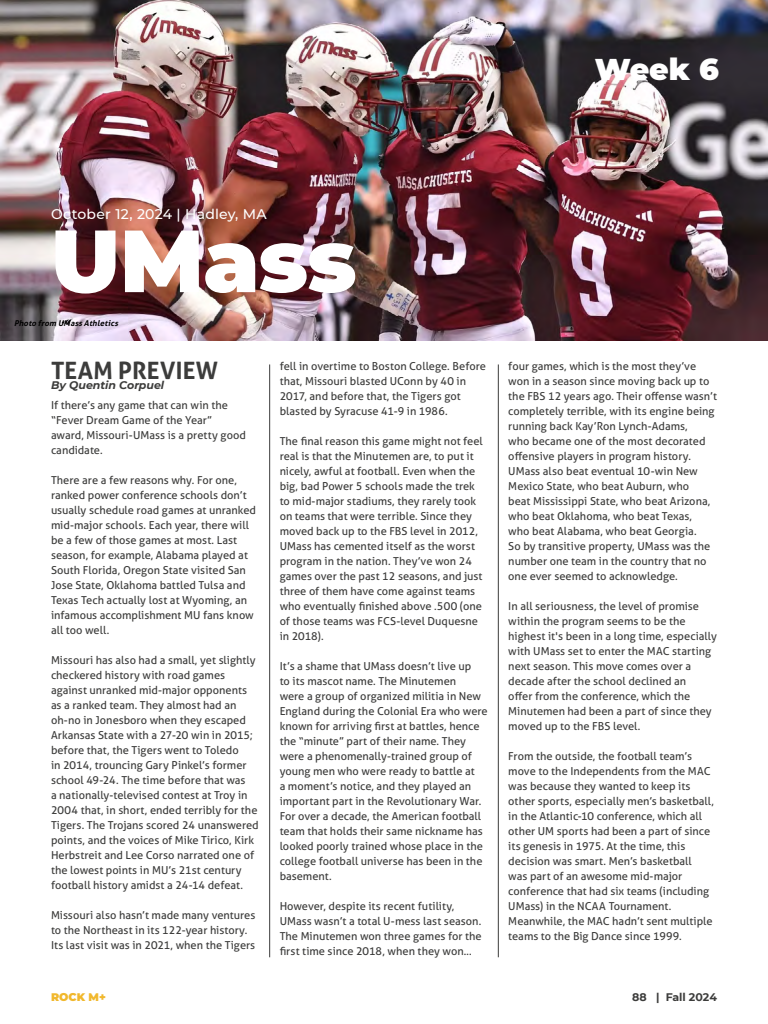
<style>
.page{position:relative;width:768px;height:1024px;background:#fff}
.page>*{position:absolute;margin:0;border:0;box-sizing:border-box;transform-origin:0 0}
.t1{font:900 88px "Montserrat";letter-spacing:-.01em;color:#fff}
.t2{font:900 30px "Montserrat";color:#fff}
.t3{font:700 24px "Aller";letter-spacing:.01em;color:#3c3c3b}
.t4{font:500 14px "Montserrat";letter-spacing:.015em;color:#fff}
.t5{font:11px/15px "Aller";color:#3c3c3b}
.t6{font:italic 700 11px "Montserrat";color:#3c3c3b}
.t7{font:700 11px "Montserrat";color:#3c3c3b}
.t8{font:900 11px "Montserrat";color:#f1b82d}
.t9{font:italic 700 8px "Aller";color:#000}
</style>
<div class="page">
<img style="left:0;top:0;width:768px;height:340px">
<hr style="left:270px;top:364px;width:1px;height:593px;background:#3c3c3b">
<hr style="left:498px;top:364px;width:1px;height:593px;background:#3c3c3b">
<h2 class="t2" style="left:595px;top:47px;width:125px">Week 6</h2>
<p class="t4" style="left:51px;top:205px;width:217px">October 12, 2024 | Hadley, MA</p>
<h1 class="t1" style="left:51px;top:195px;width:307px">UMass</h1>
<p class="t9" style="left:14px;top:318px;width:108px">Photo from UMassAthletics</p>
<h3 class="t3" style="left:51px;top:355px;width:168px">TEAM PREVIEW</h3>
<p class="t5" style="left:51px;top:397px;width:196px">If there’s any game that can win the “Fever Dream Game of the Year” award, Missouri-UMass is a pretty good candidate.</p>
<p class="t5" style="left:51px;top:472px;width:207px">There are a few reasons why. For one, ranked power conference schools don’t usually schedule road games at unranked mid-major schools. Each year, there will be a few of those games at most. Last season, for example, Alabama played at South Florida, Oregon State visited San Jose State, Oklahoma battled Tulsa and Texas Tech actually lost at Wyoming, an infamous accomplishment MU fans know all too well.</p>
<p class="t5" style="left:51px;top:652px;width:209px">Missouri has also had a small, yet slightly checkered history with road games against unranked mid-major opponents as a ranked team. They almost had an oh-no in Jonesboro when they escaped Arkansas State with a 27-20 win in 2015; before that, the Tigers went to Toledo<br>in 2014, trouncing Gary Pinkel’s former school 49-24. The time before that was<br>a nationally-televised contest at Troy in 2004 that, in short, ended terribly for the Tigers. The Trojans scored 24 unanswered points, and the voices of Mike Tirico, Kirk Herbstreit and Lee Corso narrated one of the lowest points in MU’s 21st century football history amidst a 24-14 defeat.</p>
<p class="t5" style="left:51px;top:908px;width:206px">Missouri also hasn’t made many ventures to the Northeast in its 122-year history.<br>Its last visit was in 2021, when the Tigers</p>
<p class="t6" style="left:51px;top:377px;width:115px">By Quentin Corpuel</p>
<p class="t5" style="left:280px;top:358px;width:208px">fell in overtime to Boston College. Before that, Missouri blasted UConn by 40 in 2017, and before that, the Tigers got blasted by Syracuse 41-9 in 1986.</p>
<p class="t5" style="left:280px;top:433px;width:205px">The final reason this game might not feel real is that the Minutemen are, to put it nicely, awful at football. Even when the big, bad Power 5 schools made the trek to mid-major stadiums, they rarely took on teams that were terrible. Since they moved back up to the FBS level in 2012, UMass has cemented itself as the worst program in the nation. They’ve won 24 games over the past 12 seasons, and just three of them have come against teams who eventually finished above .500 (one of those teams was FCS-level Duquesne in 2018).</p>
<p class="t5" style="left:280px;top:658px;width:210px">It’s a shame that UMass doesn’t live up<br>to its mascot name. The Minutemen<br>were a group of organized militia in New England during the Colonial Era who were known for arriving first at battles, hence the “minute” part of their name. They were a phenomenally-trained group of young men who were ready to battle at<br>a moment’s notice, and they played an important part in the Revolutionary War.<br>For over a decade, the American football team that holds their same nickname has looked poorly trained whose place in the college football universe has been in the basement.</p>
<p class="t5" style="left:280px;top:898px;width:204px">However, despite its recent futility, UMass wasn’t a total U-mess last season.<br>The Minutemen won three games for the first time since 2018, when they won…</p>
<p class="t5" style="left:508px;top:358px;width:210px">four games, which is the most they’ve won in a season since moving back up to the FBS 12 years ago. Their offense wasn’t completely terrible, with its engine being running back Kay’Ron Lynch-Adams,<br>who became one of the most decorated offensive players in program history.<br>UMass also beat eventual 10-win New Mexico State, who beat Auburn, who<br>beat Mississippi State, who beat Arizona, who beat Oklahoma, who beat Texas,<br>who beat Alabama, who beat Georgia.<br>So by transitive property, UMass was the number one team in the country that no one ever seemed to acknowledge.</p>
<p class="t5" style="left:508px;top:598px;width:210px">In all seriousness, the level of promise within the program seems to be the highest it's been in a long time, especially with UMass set to enter the MAC starting next season. This move comes over a decade after the school declined an<br>offer from the conference, which the Minutemen had been a part of since they moved up to the FBS level.</p>
<p class="t5" style="left:508px;top:748px;width:207px">From the outside, the football team’s move to the Independents from the MAC was because they wanted to keep its other sports, especially men’s basketball, in the Atlantic-10 conference, which all other UM sports had been a part of since its genesis in 1975. At the time, this decision was smart. Men’s basketball<br>was part of an awesome mid-major conference that had six teams (including UMass) in the NCAA Tournament.<br>Meanwhile, the MAC hadn’t sent multiple teams to the Big Dance since 1999.</p>
<p class="t8" style="left:51px;top:989px;width:56px">ROCK M+</p>
<p class="t7" style="left:632px;top:989px;width:87px">88 | Fall 2024</p>
</div>
